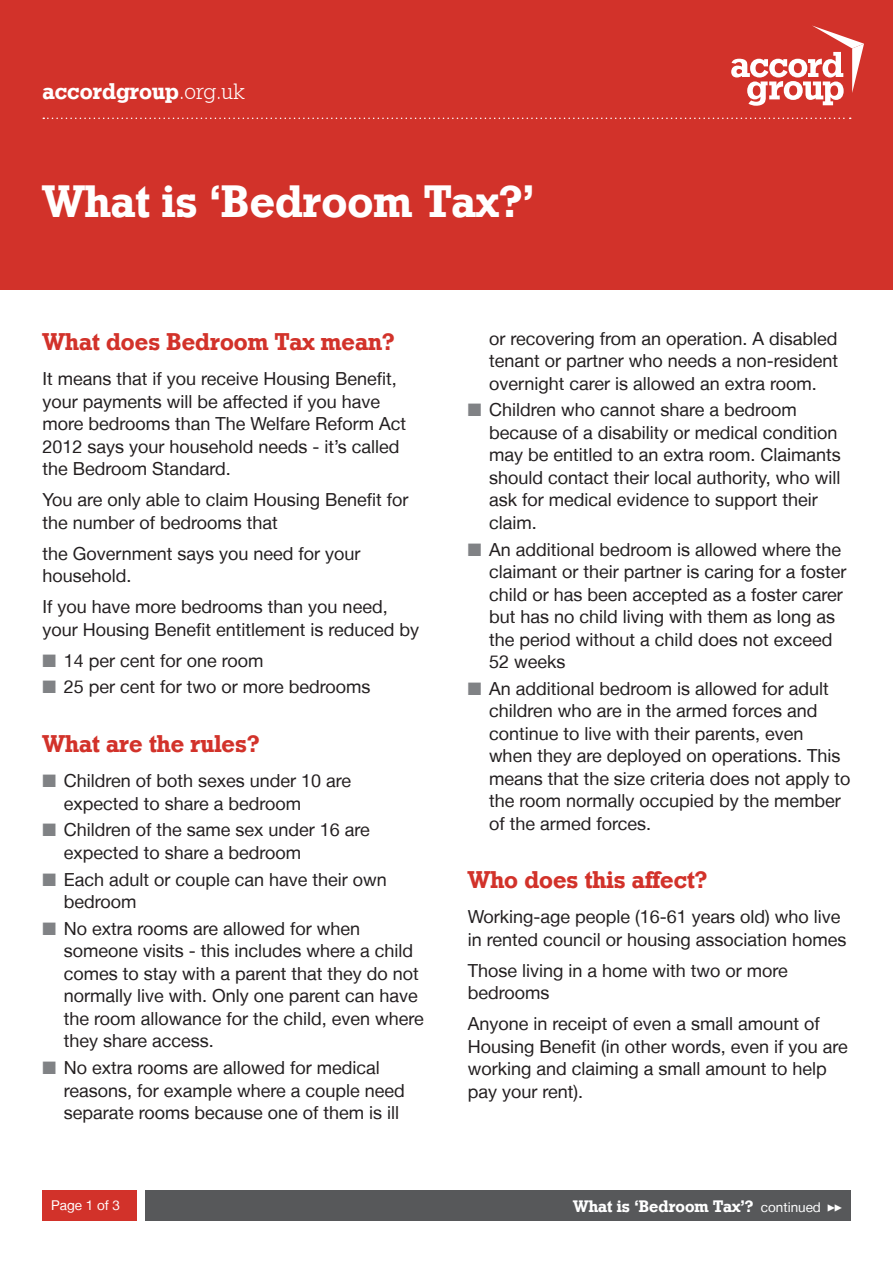
<style>
.page{position:relative;width:893px;height:1263px;background:#fff}
.page>*{position:absolute;margin:0;border:0;box-sizing:border-box;transform-origin:0 0}
.t1{font:45px "Geometric Slab 712 BT Bold A";color:#fff}
.t2{font:24px "Geometric Slab 712 BT Bold A";color:#d2322a}
.t3{font:22.5px "Geometric Slab 712 BT Bold A";color:#fff}
.t4{font:18px/22.5px "Helvetica Neue LT";color:#231f20}
.t5{font:16.5px "Geometric Slab 712 BT Bold A";color:#fff}
.t6{font:13.5px "Helvetica Neue LT";color:#fff}
.s1{font-family:"Geometric Slab 712 BT Light A"}
.s2{color:#808285}
.s3{font-family:"Helvetica Neue LT";font-size:13.5px}
</style>
<div class="page">
<div style="left:0;top:0;width:893px;height:290px;background:#d2322a"></div>
<svg style="left:731px;top:26px;width:133px;height:80px"></svg>
<svg style="left:43px;top:118px;width:808px;height:1px"></svg>
<div style="left:43px;top:1190px;width:94px;height:30px;background:#d2322a"></div>
<div style="left:145px;top:1190px;width:705px;height:30px;background:#57585a"></div>
<p class="t3" style="left:43px;top:77px;width:203px">accordgroup<span class="s1">.org.uk</span></p>
<h1 class="t1" style="left:43px;top:174px;width:493px">What is ‘Bedroom Tax?’</h1>
<h2 class="t2" style="left:43px;top:327px;width:354px">What does Bedroom Tax mean?</h2>
<p class="t4" style="left:43px;top:367px;width:365px">It means that if you receive Housing Benefit, your payments will be affected if you have more bedrooms than The Welfare Reform Act 2012 says your household needs - it’s called the Bedroom Standard.</p>
<p class="t4" style="left:43px;top:488px;width:368px">You are only able to claim Housing Benefit for the number of bedrooms that</p>
<p class="t4" style="left:43px;top:542px;width:320px">the Government says you need for your household.</p>
<p class="t4" style="left:43px;top:595px;width:378px">If you have more bedrooms than you need, your Housing Benefit entitlement is reduced by</p>
<p class="t4" style="left:43px;top:649px;width:222px"><span class="s2">■</span> 14 per cent for one room</p>
<p class="t4" style="left:43px;top:675px;width:329px"><span class="s2">■</span> 25 per cent for two or more bedrooms</p>
<h2 class="t2" style="left:43px;top:729px;width:219px">What are the rules?</h2>
<p class="t4" style="left:64px;top:769px;width:289px;text-indent:-21px"><span class="s2">■</span> Children of both sexes under 10 are expected to share a bedroom</p>
<p class="t4" style="left:64px;top:818px;width:308px;text-indent:-21px"><span class="s2">■</span> Children of the same sex under 16 are expected to share a bedroom</p>
<p class="t4" style="left:64px;top:868px;width:325px;text-indent:-21px"><span class="s2">■</span> Each adult or couple can have their own bedroom</p>
<p class="t4" style="left:64px;top:917px;width:362px;text-indent:-21px"><span class="s2">■</span> No extra rooms are allowed for when someone visits - this includes where a child comes to stay with a parent that they do not normally live with. Only one parent can have the room allowance for the child, even where they share access.</p>
<p class="t4" style="left:64px;top:1056px;width:343px;text-indent:-21px"><span class="s2">■</span> No extra rooms are allowed for medical reasons, for example where a couple need separate rooms because one of them is ill</p>
<p class="t4" style="left:489px;top:327px;width:351px;text-align:justify">or recovering from an operation. A disabled tenant or partner who needs a non-resident overnight carer is allowed an extra room.</p>
<p class="t4" style="left:489px;top:398px;width:353px;text-indent:-21px"><span class="s2">■</span> Children who cannot share a bedroom because of a disability or medical condition may be entitled to an extra room. Claimants should contact their local authority, who will ask for medical evidence to support their claim.</p>
<p class="t4" style="left:489px;top:538px;width:359px;text-indent:-21px"><span class="s2">■</span> An additional bedroom is allowed where the claimant or their partner is caring for a foster child or has been accepted as a foster carer but has no child living with them as long as the period without a child does not exceed 52 weeks</p>
<p class="t4" style="left:489px;top:677px;width:363px;text-indent:-21px"><span class="s2">■</span> An additional bedroom is allowed for adult children who are in the armed forces and continue to live with their parents, even when they are deployed on operations. This means that the size criteria does not apply to the room normally occupied by the member of the armed forces.</p>
<h2 class="t2" style="left:468px;top:865px;width:241px">Who does this affect?</h2>
<p class="t4" style="left:468px;top:905px;width:380px">Working-age people (16-61 years old) who live in rented council or housing association homes</p>
<p class="t4" style="left:468px;top:959px;width:322px">Those living in a home with two or more bedrooms</p>
<p class="t4" style="left:468px;top:1012px;width:382px">Anyone in receipt of even a small amount of Housing Benefit (in other words, even if you are working and claiming a small amount to help pay your rent).</p>
<p class="t6" style="left:51px;top:1197px;width:71px">Page 1 of 3</p>
<p class="t5" style="left:573px;top:1196px;width:249px">What is ‘Bedroom Tax’? <span class="s3">continued</span></p>
</div>
